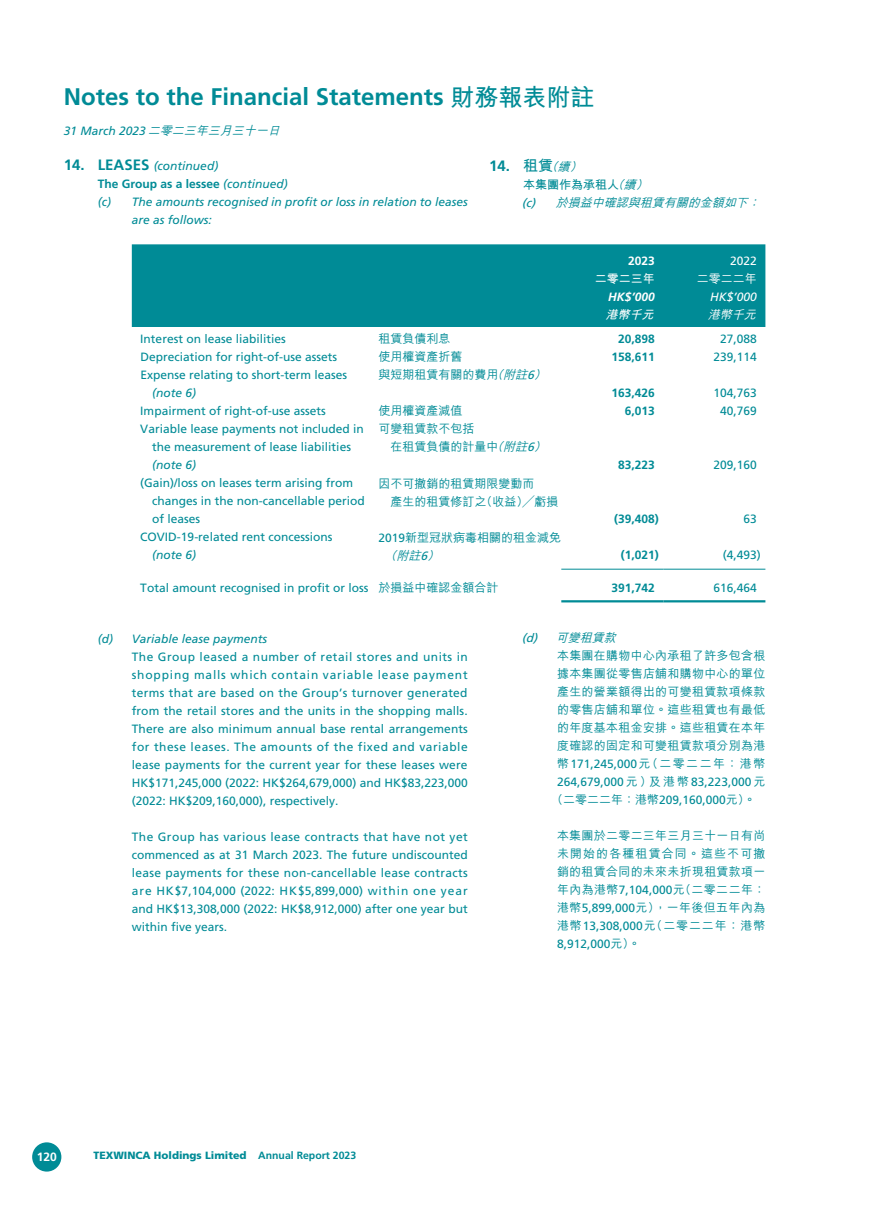
<style>
.page{position:relative;width:893px;height:1212px;background:#fff}
.page>*{position:absolute;margin:0;border:0;box-sizing:border-box;transform-origin:0 0}
.t1{font:700 24px "Frutiger LT Std";color:#008b96}
.t2{font:700 15px "Frutiger LT Std";color:#008b96}
.t3{font:12px/18px "Frutiger LT Std";color:#008b96;text-align:justify}
.t4{font:500 12px/18px "M Hei HK";letter-spacing:.025em;color:#008b96}
.t5{font:italic 12px "Frutiger LT Std";color:#008b96}
.t6{font:500 12px/18px "M Hei HK";color:#008b96}
.t7{font:700 12px "Frutiger LT Std";color:#008b96}
.t8{font:italic 500 12px/18px "M Hei HK";color:#008b96}
.t9{font:700 12px "Frutiger LT Std";color:#fff}
.t10{font:italic 700 12px "Frutiger LT Std";color:#fff}
.t11{font:italic 12px "Frutiger LT Std";color:#fff}
.t12{font:700 12px "M Hei HK";color:#fff}
.t13{font:500 12px "M Hei HK";color:#fff}
.t14{font:12px "Frutiger LT Std";color:#fff}
.t15{font:italic 700 12px "M Hei HK";color:#fff}
.t16{font:italic 500 12px "M Hei HK";color:#fff}
.t17{font:900 10.5px "Frutiger LT Std";color:#008b96}
.s1{font-family:"M Hei HK"}
.s2{font-family:"M Hei HK";font-weight:500}
.s3{font-weight:700;font-style:normal;font-size:15px}
.s4{font-weight:400;font-style:italic}
.s5{font-family:"M Hei HK";font-weight:500;font-style:italic;font-size:12px}
.s6{font-weight:700;font-style:normal}
.s7{font-family:"Frutiger LT Std";font-weight:400}
.s8{font-style:italic}
.s9{font-family:"Frutiger LT Std";font-weight:400;font-style:italic}
.s10{font-weight:700}
</style>
<div class="page">
<div style="left:32px;top:1142px;width:29px;height:29px;background:#008b96;border-radius:50%"></div>
<div style="left:132px;top:244px;width:633px;height:83px;background:#008b96"></div>
<hr style="left:561px;top:569px;width:102px;height:1px;background:#008b96">
<hr style="left:663px;top:569px;width:102px;height:1px;background:#008b96">
<hr style="left:561px;top:600px;width:102px;height:2px;background:#008b96">
<hr style="left:663px;top:600px;width:102px;height:2px;background:#008b96">
<h1 class="t1" style="left:64px;top:83px;width:532px">Notes to the Financial Statements <span class="s1">財務報表附註</span></h1>
<p class="t5" style="left:64px;top:123px;width:222px">3 1 Ma rch 2 023 <span class="s2">二零二三年三月三十一日</span></p>
<p class="t5" style="left:64px;top:159px;width:156px"><span class="s3">14. LEASES</span> (continued)</p>
<p class="t7" style="left:98px;top:177px;width:192px">The Group as a lessee <span class="s4">(continued)</span></p>
<p class="t5" style="left:98px;top:195px;width:371px">(c) The amounts recognised in profit or loss in relation to leases</p>
<p class="t5" style="left:132px;top:213px;width:82px">are as follows:</p>
<p class="t2" style="left:489px;top:157px;width:98px">1 4. <span class="s1">租賃</span><span class="s5">（續）</span></p>
<p class="t8" style="left:522px;top:175px;width:244px"><span class="s6">本集團作為承租人</span>（續）<br><span class="s7">(c)</span> 於損益中確認與租賃有關的金額如下：</p>
<p class="t9" style="left:628px;top:253px;width:28px">2023</p>
<p class="t14" style="left:730px;top:253px;width:28px">2022</p>
<p class="t12" style="left:595px;top:270px;width:61px">二零二三年</p>
<p class="t13" style="left:697px;top:270px;width:61px">二零二二年</p>
<p class="t10" style="left:608px;top:289px;width:48px">HK$’000</p>
<p class="t11" style="left:710px;top:289px;width:48px">HK$’000</p>
<p class="t15" style="left:606px;top:306px;width:54px">港幣千元</p>
<p class="t16" style="left:708px;top:306px;width:54px">港幣千元</p>
<p class="t3" style="left:140px;top:330px;width:147px">Interest on lease liabilities</p>
<p class="t4" style="left:378px;top:329px;width:73px">租賃負債利息</p>
<p class="t7" style="left:618px;top:332px;width:38px">20,898</p>
<p class="t3" style="left:720px;top:330px;width:38px">27,088</p>
<p class="t3" style="left:140px;top:348px;width:198px">Depreciation for right-of-use assets</p>
<p class="t6" style="left:378px;top:347px;width:85px">使用權資產折舊</p>
<p class="t7" style="left:611px;top:350px;width:45px">158,611</p>
<p class="t3" style="left:713px;top:348px;width:45px">239,114</p>
<p class="t3" style="left:140px;top:366px;width:208px">Expense relating to short-term leases</p>
<p class="t5" style="left:152px;top:386px;width:46px">(note 6)</p>
<p class="t6" style="left:378px;top:365px;width:173px">與短期租賃有關的費用<span class="s8">（附註</span><span class="s9">6</span><span class="s8">）</span></p>
<p class="t7" style="left:611px;top:386px;width:45px">163,426</p>
<p class="t3" style="left:713px;top:384px;width:45px">104,763</p>
<p class="t3" style="left:140px;top:402px;width:187px">Impairment of right-of-use assets</p>
<p class="t6" style="left:378px;top:401px;width:86px">使用權資產減值</p>
<p class="t7" style="left:625px;top:404px;width:32px">6,013</p>
<p class="t3" style="left:720px;top:402px;width:38px">40,769</p>
<p class="t3" style="left:140px;top:420px;width:225px;text-align:center">Variable lease payments not included in the measurement of lease liabilities</p>
<p class="t5" style="left:152px;top:458px;width:46px">(note 6)</p>
<p class="t6" style="left:390px;top:419px;width:161px;text-indent:-12px">可變租賃款不包括<br>在租賃負債的計量中<span class="s8">（附註</span><span class="s9">6</span><span class="s8">）</span></p>
<p class="t7" style="left:618px;top:458px;width:38px">83,223</p>
<p class="t3" style="left:713px;top:456px;width:45px">209,160</p>
<p class="t3" style="left:152px;top:474px;width:214px;text-align:left;text-indent:-12px">(Gain)/loss on leases term arising from changes in the non-cancellable period of leases</p>
<p class="t6" style="left:390px;top:473px;width:169px;text-indent:-12px">因不可撤銷的租賃期限變動而<br>產生的租賃修訂之（收益）╱虧損</p>
<p class="t3" style="left:140px;top:528px;width:194px">COVID-19-related rent concessions</p>
<p class="t5" style="left:152px;top:548px;width:46px">(note 6)</p>
<p class="t6" style="left:384px;top:527px;width:178px;text-indent:-6px"><span class="s7">2019</span>新型冠狀病毒相關的租金減免<span class="s8">（附註</span><span class="s9">6</span><span class="s8">）</span></p>
<p class="t7" style="left:614px;top:512px;width:46px">(39,408)</p>
<p class="t3" style="left:743px;top:510px;width:15px">63</p>
<p class="t7" style="left:621px;top:548px;width:40px">(1,021)</p>
<p class="t3" style="left:723px;top:546px;width:40px">(4,493)</p>
<p class="t3" style="left:140px;top:579px;width:360px">Total amount recognised in profit or loss <span class="s2">於損益中確認金額合計</span></p>
<p class="t7" style="left:611px;top:581px;width:45px">391,742</p>
<p class="t3" style="left:713px;top:579px;width:45px">616,464</p>
<p class="t5" style="left:98px;top:632px;width:171px">(d) Variable lease payments</p>
<p class="t3" style="left:132px;top:648px;width:338px">The Group leased a number of retail stores and units in shopping malls which contain variable lease payment terms that are based on the Group’s turnover generated from the retail stores and the units in the shopping malls.<br>There are also minimum annual base rental arrangements for these leases. The amounts of the fixed and variable lease payments for the current year for these leases were HK$171,245,000 (2022: HK$264,679,000) and HK$83,223,000 (2022: HK$209,160,000), respectively.</p>
<p class="t3" style="left:132px;top:828px;width:338px">The Group has various lease contracts that have not yet commenced as at 31 March 2023. The future undiscounted lease payments for these non-cancellable lease contracts are HK$7,104,000 (2022: HK$5,899,000) within one year and HK$13,308,000 (2022: HK$8,912,000) after one year but within five years.</p>
<p class="t4" style="left:557px;top:628px;width:210px;text-indent:-35px"><span class="s9">(d)</span> <span class="s8">可變租賃款<br></span>本集團在購物中心內承租了許多包含根據本集團從零售店舖和購物中心的單位產生的營業額得出的可變租賃款項條款的零售店舖和單位。這些租賃也有最低的年度基本租金安排。這些租賃在本年度確認的固定和可變租賃款項分別為港幣<span class="s7">171,245,000</span>元（二零二二年：港幣</p>
<p class="t3" style="left:557px;top:773px;width:210px">264,679,000 <span class="s2">元）及港幣</span> 83,223,000 <span class="s2">元</span></p>
<p class="t4" style="left:551px;top:790px;width:206px">（二零二二年：港幣<span class="s7">209,160,000</span>元）。</p>
<p class="t4" style="left:557px;top:826px;width:210px;text-align:justify">本集團於二零二三年三月三十一日有尚未開始的各種租賃合同。這些不可撤銷的租賃合同的未來未折現租賃款項一年內為港幣<span class="s7">7,104,000</span>元（二零二二年：港幣<span class="s7">5,899,000</span>元），一年後但五年內為港幣<span class="s7">13,308,000</span>元（二零二二年：港幣</p>
<p class="t3" style="left:557px;top:935px;width:85px">8,912,000<span class="s2">元）。</span></p>
<p class="t9" style="left:37px;top:1150px;width:22px">120</p>
<p class="t17" style="left:94px;top:1148px;width:264px">TEXWINCA Holdings Limited <span class="s10">Annual Report 2023</span></p>
</div>
